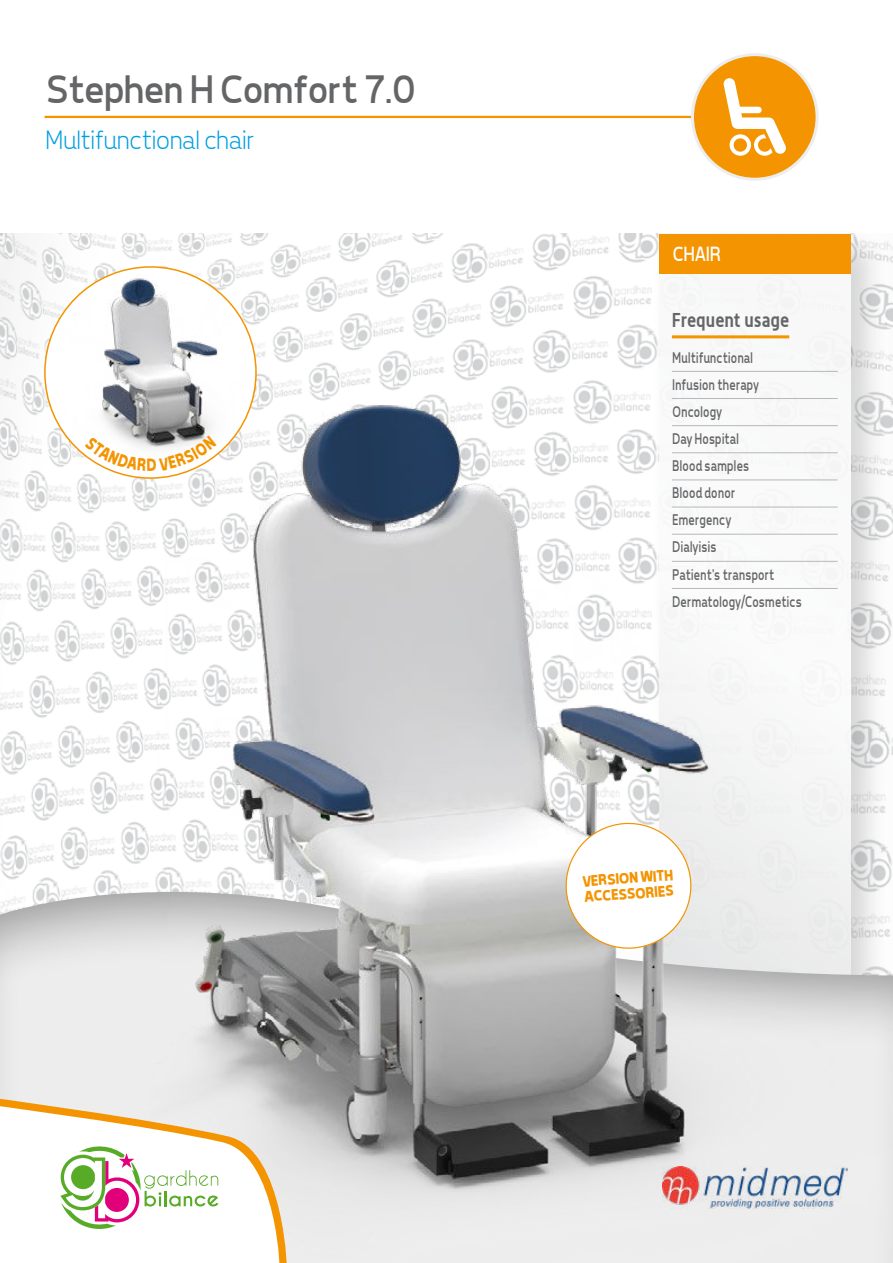
<style>
.page{position:relative;width:893px;height:1263px;background:#fff}
.page>*{position:absolute;margin:0;border:0;box-sizing:border-box;transform-origin:0 0}
.t1{font:40.5px "Tepeno Sans";letter-spacing:-.02em;color:#646567}
.t2{font:300 27px "Tepeno Sans";letter-spacing:-.01em;color:#009ee1}
.t3{font:21px "Tepeno Sans";letter-spacing:.025em;color:#fff;scale:.9 1}
.t4{font:700 19.5px "Alwyn";letter-spacing:.005em;color:#646567;scale:.9 1}
.t5{font:15.75px/27.2px "Tepeno Sans";letter-spacing:.015em;color:#646567;scale:.8 1}
.t6{font:700 15.6px/15.6px "Tepeno Sans";color:#f39400}
</style>
<div class="page">
<img style="left:0;top:234px;width:893px;height:60px">
<div style="left:651px;top:225px;width:238px;height:955px;background:#646567;opacity:.3"></div>
<div style="left:659px;top:234px;width:191px;height:908px;background:#f8f8f8"></div>
<div style="left:659px;top:234px;width:191px;height:40px;background:#f39400"></div>
<img style="left:0;top:294px;width:893px;height:969px">
<hr style="left:45px;top:116px;width:671px;height:2px;background:#f39400">
<div style="left:692px;top:55px;width:125px;height:124px;background:#f39400;border-radius:50%"></div>
<div style="left:691px;top:53px;width:128px;height:128px;border:3px solid #ededee;border-radius:50%"></div>
<svg style="left:723px;top:78px;width:63px;height:78px"></svg>
<svg style="left:0;top:1097px;width:288px;height:166px;fill:#eae9ea"></svg>
<svg style="left:0;top:1104px;width:281px;height:159px"></svg>
<svg style="left:45px;top:267px;width:211px;height:211px"></svg>
<img style="left:52px;top:274px;width:197px;height:197px;border-radius:98px">
<svg style="left:564px;top:821px;width:129px;height:129px"></svg>
<img style="left:662px;top:1167px;width:185px;height:41px">
<svg style="left:85px;top:436px;width:132px;height:35px"></svg>
<h1 class="t1" style="left:44px;top:71px;width:371px">Stephen H Comfort 7.0</h1>
<h2 class="t2" style="left:45px;top:128px;width:210px">Multifunctional chair</h2>
<h3 class="t3" style="left:672px;top:245px;width:55px">CHAIR</h3>
<p class="t4" style="left:672px;top:312px;width:132px">Frequent usage</p>
<p class="t5" style="left:672px;top:344px;width:163px">Multifunctional<br>Infusion therapy<br>Oncology<br>Day Hospital<br>Blood samples<br>Blood donor<br>Emergency<br>Dialyisis<br>Patient’s transport<br>Dermatology/Cosmetics</p>
<p class="t6" style="left:582px;top:874px;width:92px;rotate:-4deg">VERSION WITH<br>ACCESSORIES</p>
</div>
